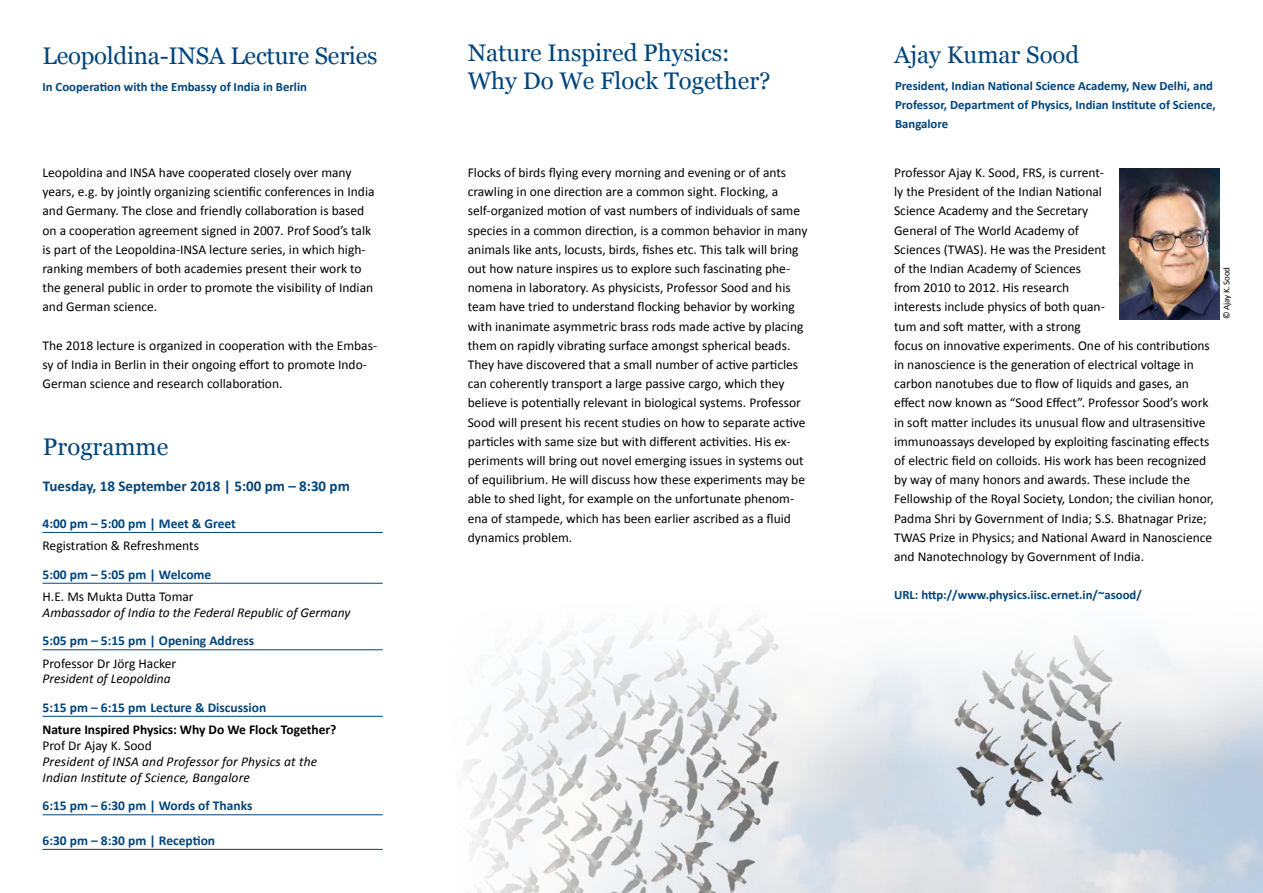
<style>
.page{position:relative;width:1263px;height:893px;background:#fff}
.page>*{position:absolute;margin:0;border:0;box-sizing:border-box;transform-origin:0 0}
.t1{font:24px/28.8px "Georgia";color:#00457d}
.t2{font:700 15px "Calibri";color:#00457d}
.t3{font:13.5px/19.2px "Calibri";color:#000}
.t4{font:700 13.5px "Calibri";color:#00457d}
.t5{font:italic 13.5px/15.8px "Calibri";color:#000}
.t6{font:700 13.5px "Calibri";color:#000}
.t7{font:700 12.75px/18.9px "Calibri";color:#00457d}
.t8{font:9px "Calibri";letter-spacing:-.02em;color:#000}
</style>
<div class="page">
<hr style="left:43px;top:532px;width:340px;height:1px;background:#00457d">
<hr style="left:43px;top:583px;width:340px;height:1px;background:#00457d">
<hr style="left:43px;top:649px;width:340px;height:1px;background:#00457d">
<hr style="left:43px;top:716px;width:340px;height:1px;background:#00457d">
<hr style="left:43px;top:814px;width:340px;height:1px;background:#00457d">
<hr style="left:43px;top:849px;width:340px;height:1px;background:#00457d">
<img style="left:1119px;top:168px;width:100px;height:151px">
<img style="left:466px;top:619px;width:797px;height:274px">
<h1 class="t1" style="left:43px;top:40px;width:336px">Leopoldina-INSA Lecture Series</h1>
<p class="t7" style="left:43px;top:76px;width:266px">In Cooperation with the Embassy of India in Berlin</p>
<p class="t3" style="left:43px;top:163px;width:334px">Leopoldina and INSA have cooperated closely over many years, e.g. by jointly organizing scientific conferences in India and Germany. The close and friendly collaboration is based on a cooperation agreement signed in 2007. Prof Sood’s talk is part of the Leopoldina-INSA lecture series, in which high&shy;ranking members of both academies present their work to the general public in order to promote the visibility of Indian and German science.</p>
<p class="t3" style="left:43px;top:336px;width:336px">The 2018 lecture is organized in cooperation with the Embas&shy;sy of India in Berlin in their ongoing effort to promote Indo-<br>German science and research collaboration.</p>
<h1 class="t1" style="left:43px;top:431px;width:127px">Programme</h1>
<p class="t2" style="left:43px;top:477px;width:308px">Tuesday, 18 September 2018 | 5:00 pm – 8:30 pm</p>
<p class="t4" style="left:43px;top:515px;width:195px">4:00 pm – 5:00 pm | Meet &amp; Greet</p>
<p class="t3" style="left:43px;top:536px;width:158px">Registration &amp; Refreshments</p>
<p class="t4" style="left:43px;top:566px;width:170px">5:00 pm – 5:05 pm | Welcome</p>
<p class="t3" style="left:43px;top:587px;width:153px">H.E. Ms Mukta Dutta Tomar</p>
<p class="t5" style="left:43px;top:604px;width:309px">Ambassador of India to the Federal Republic of Germany</p>
<p class="t4" style="left:43px;top:632px;width:213px">5:05 pm – 5:15 pm | Opening Address</p>
<p class="t3" style="left:43px;top:654px;width:135px">Professor Dr Jörg Hacker</p>
<p class="t5" style="left:43px;top:670px;width:130px">President of Leopoldina</p>
<p class="t4" style="left:43px;top:699px;width:225px">5:15 pm – 6:15 pm Lecture &amp; Discussion</p>
<p class="t6" style="left:43px;top:721px;width:295px">Nature Inspired Physics: Why Do We Flock Together?</p>
<p class="t3" style="left:43px;top:736px;width:111px">Prof Dr Ajay K. Sood</p>
<p class="t5" style="left:43px;top:753px;width:276px">President of INSA and Professor for Physics at the<br>Indian Institute of Science, Bangalore</p>
<p class="t4" style="left:43px;top:797px;width:211px">6:15 pm – 6:30 pm | Words of Thanks</p>
<p class="t4" style="left:43px;top:832px;width:174px">6:30 pm – 8:30 pm | Reception</p>
<h1 class="t1" style="left:468px;top:37px;width:304px">Nature Inspired Physics:<br>Why Do We Flock Together?</h1>
<h1 class="t1" style="left:894px;top:39px;width:187px">Ajay Kumar Sood</h1>
<p class="t7" style="left:895px;top:76px;width:322px">President, Indian National Science Academy, New Delhi, and<br>Professor, Department of Physics, Indian Institute of Science,<br>Bangalore</p>
<p class="t3" style="left:468px;top:163px;width:341px">Flocks of birds flying every morning and evening or of ants crawling in one direction are a common sight. Flocking, a self-organized motion of vast numbers of individuals of same species in a common direction, is a common behavior in many animals like ants, locusts, birds, fishes etc. This talk will bring out how nature inspires us to explore such fascinating phe&shy;nomena in laboratory. As physicists, Professor Sood and his team have tried to understand flocking behavior by working with inanimate asymmetric brass rods made active by placing them on rapidly vibrating surface amongst spherical beads.<br>They have discovered that a small number of active particles can coherently transport a large passive cargo, which they believe is potentially relevant in biological systems. Professor Sood will present his recent studies on how to separate active particles with same size but with different activities. His ex&shy;periments will bring out novel emerging issues in systems out of equilibrium. He will discuss how these experiments may be able to shed light, for example on the unfortunate phenom&shy;ena of stampede, which has been earlier ascribed as a fluid dynamics problem.</p>
<p class="t3" style="left:894px;top:163px;width:321px">Professor Ajay K. Sood, FRS, is current-<br>ly the President of the Indian National<br>Science Academy and the Secretary<br>General of The World Academy of<br>Sciences (TWAS). He was the President<br>of the Indian Academy of Sciences<br>from 2010 to 2012. His research<br>interests include physics of both quan-<br>tum and soft matter, with a strong<br>focus on innovative experiments. One of his contributions in nanoscience is the generation of electrical voltage in carbon nanotubes due to flow of liquids and gases, an effect now known as “Sood Effect”. Professor Sood’s work in soft matter includes its unusual flow and ultrasensitive immunoassays developed by exploiting fascinating effects of electric field on colloids. His work has been recognized by way of many honors and awards. These include the Fellowship of the Royal Society, London; the civilian honor, Padma Shri by Government of India; S.S. Bhatnagar Prize; TWAS Prize in Physics; and National Award in Nanoscience and Nanotechnology by Government of India.</p>
<p class="t7" style="left:894px;top:585px;width:249px">URL: http://www.physics.iisc.ernet.in/~asood/</p>
<p class="t8" style="left:1221px;top:319px;width:54px;rotate:-90deg">© Ajay K. Sood</p>
</div>
